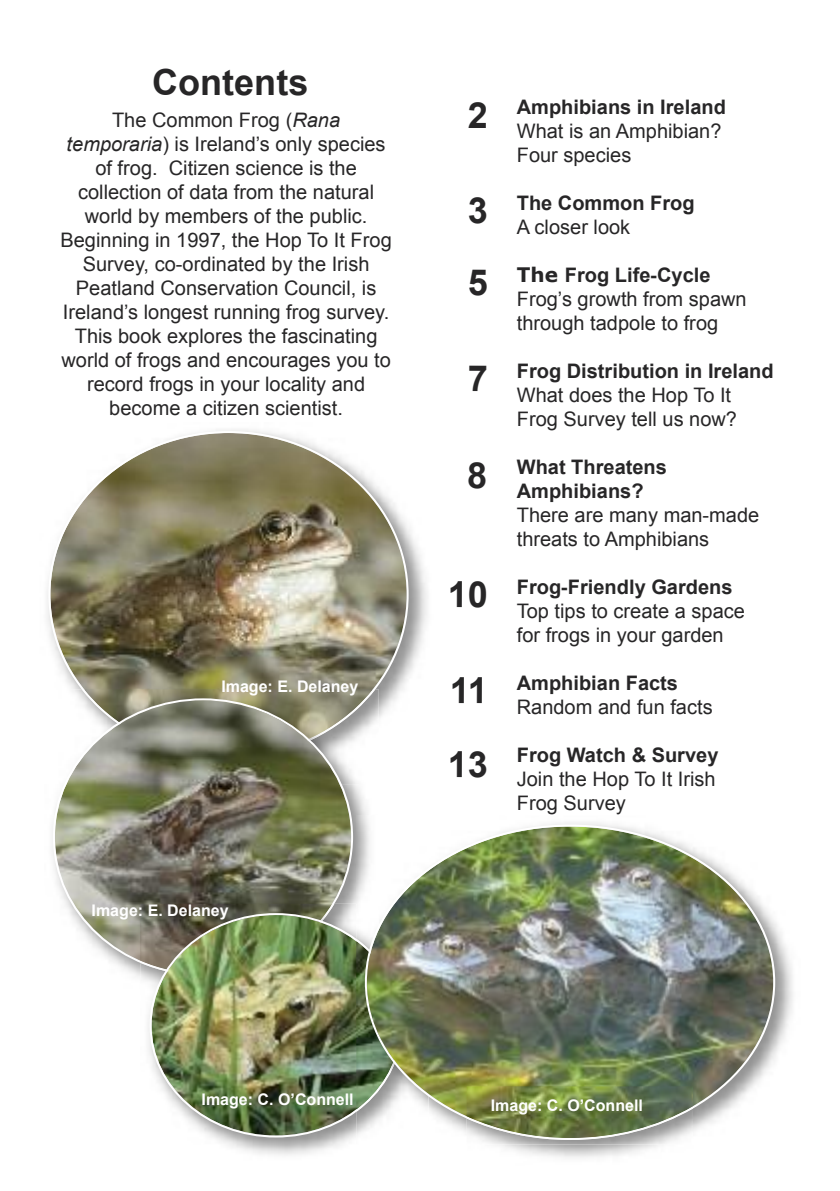
<style>
.page{position:relative;width:840px;height:1191px;background:#fff}
.page>*{position:absolute;margin:0;border:0;box-sizing:border-box;transform-origin:0 0}
.t1{font:700 36px/71.4px "Arial";color:#272627}
.t2{font:20px/24px "Arial";color:#272627}
.t3{font:700 20px/24px "Arial";color:#272627}
.t4{font:700 16px "Arial";color:#fff}
.s1{font-style:italic}
.s2{font-family:"Verdana";font-weight:700}
.s3{font-weight:700}
</style>
<div class="page">
<img style="left:47px;top:429px;width:381px;height:355px">
<svg style="left:48px;top:431px;width:360px;height:327px"></svg>
<img style="left:84px;top:689px;width:288px;height:67px">
<svg style="left:53px;top:698px;width:300px;height:277px;background:#8f8f7d"></svg>
<img style="left:140px;top:903px;width:192px;height:70px">
<img style="left:149px;top:913px;width:207px;height:224px">
<img style="left:497px;top:822px;width:296px;height:336px">
<img style="left:356px;top:1111px;width:8px;height:29px">
<img style="left:356px;top:941px;width:8px;height:168px">
<img style="left:364px;top:824px;width:410px;height:316px">
<img style="left:482px;top:1140px;width:210px;height:4px">
<img style="left:466px;top:1138px;width:226px;height:2px">
<img style="left:466px;top:1086px;width:226px;height:52px">
<h1 class="t1" style="left:152px;top:47px;width:157px">Contents</h1>
<p class="t2" style="left:60px;top:108px;width:332px;text-align:center">The Common Frog (<span class="s1">Rana temporaria</span>) is Ireland’s only species of frog. Citizen science is the collection of data from the natural world by members of the public.<br>Beginning in 1997, the Hop To It Frog Survey, co-ordinated by the Irish Peatland Conservation Council, is Ireland’s longest running frog survey.<br>This book explores the fascinating world of frogs and encourages you to record frogs in your locality and become a citizen scientist.</p>
<p class="t4" style="left:221px;top:677px;width:138px">Image: E. Delaney</p>
<p class="t4" style="left:92px;top:901px;width:138px">Image: E. Delaney</p>
<h1 class="t1" style="left:467px;top:79px;width:22px">2</h1>
<h1 class="t1" style="left:467px;top:175px;width:22px">3<br>5</h1>
<h1 class="t1" style="left:467px;top:343px;width:22px">7</h1>
<h1 class="t1" style="left:467px;top:440px;width:22px">8</h1>
<h1 class="t1" style="left:447px;top:558px;width:42px">10</h1>
<h1 class="t1" style="left:447px;top:654px;width:42px;line-height:73.4px">11<br>13</h1>
<p class="t3" style="left:516px;top:95px;width:210px">Amphibians in Ireland</p>
<p class="t2" style="left:516px;top:119px;width:206px">What is an Amphibian?<br>Four species</p>
<p class="t3" style="left:516px;top:191px;width:179px">The Common Frog</p>
<p class="t2" style="left:516px;top:215px;width:115px">A closer look</p>
<p class="t2" style="left:516px;top:263px;width:231px"><span class="s2">The</span> <span class="s3">Frog Life-Cycle<br></span>Frog’s growth from spawn through tadpole to frog</p>
<p class="t3" style="left:516px;top:359px;width:258px">Frog Distribution in Ireland</p>
<p class="t2" style="left:516px;top:383px;width:222px">What does the Hop To It<br>Frog Survey tell us now?</p>
<p class="t3" style="left:516px;top:455px;width:152px">What Threatens<br>Amphibians?</p>
<p class="t2" style="left:516px;top:503px;width:244px">There are many man-made threats to Amphibians</p>
<p class="t3" style="left:516px;top:575px;width:217px">Frog-Friendly Gardens</p>
<p class="t2" style="left:516px;top:599px;width:229px">Top tips to create a space for frogs in your garden</p>
<p class="t3" style="left:516px;top:671px;width:163px">Amphibian Facts</p>
<p class="t2" style="left:516px;top:695px;width:197px">Random and fun facts</p>
<p class="t3" style="left:516px;top:743px;width:203px">Frog Watch &amp; Survey</p>
<p class="t2" style="left:516px;top:767px;width:200px">Join the Hop To It Irish<br>Frog Survey</p>
<p class="t4" style="left:201px;top:1090px;width:154px">Image: C. O’Connell</p>
<p class="t4" style="left:490px;top:1096px;width:154px">Image: C. O’Connell</p>
</div>
